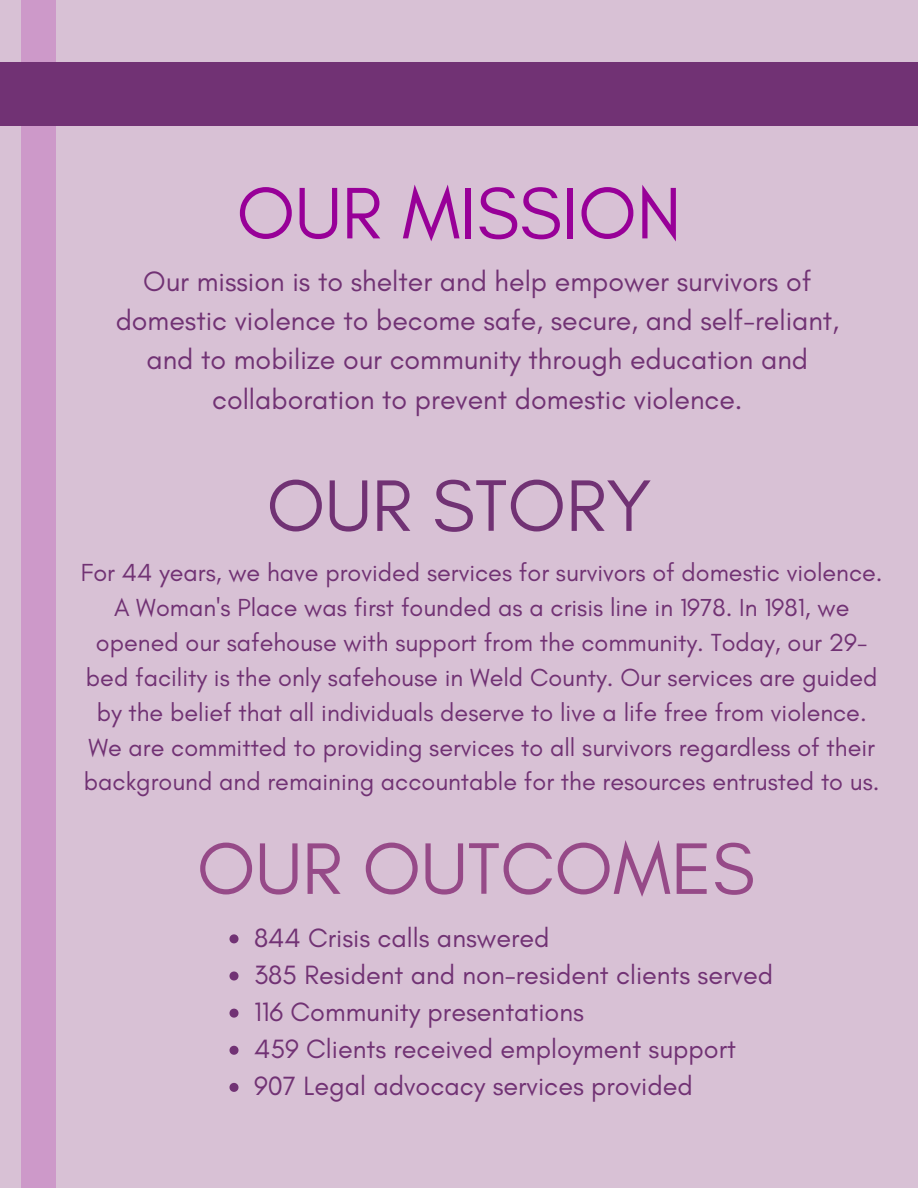
<style>
.page{position:relative;width:918px;height:1188px;background:#d8c1d5}
.page>*{position:absolute;margin:0;border:0;box-sizing:border-box;transform-origin:0 0}
.t1{font:74.25px "Glacial Indifference";color:#964a88}
.t2{font:74.25px "Glacial Indifference";color:#980098}
.t3{font:74.25px "Glacial Indifference";color:#713274}
.t4{font:28.5px/39.3px "Glacial Indifference";color:#713274;text-align:center}
.t5{font:27px "Glacial Indifference";color:#713274}
.t6{font:25.2px/34.8px "Glacial Indifference";color:#713274;text-align:center}
</style>
<div class="page">
<div style="left:22px;top:0;width:33px;height:1188px;background:#cd99c9"></div>
<div style="left:0;top:62px;width:918px;height:63px;background:#713274"></div>
<svg style="left:230px;top:934px;width:9px;height:9px"></svg>
<svg style="left:230px;top:972px;width:9px;height:9px"></svg>
<svg style="left:230px;top:1009px;width:9px;height:9px"></svg>
<svg style="left:230px;top:1046px;width:9px;height:9px"></svg>
<svg style="left:230px;top:1083px;width:9px;height:9px"></svg>
<p class="t2" style="left:237px;top:168px;width:446px">OUR MISSION</p>
<p class="t4" style="left:116px;top:261px;width:725px">Our mission is to shelter and help empower survivors of domestic violence to become safe, secure, and self-reliant, and to mobilize our community through education and collaboration to prevent domestic violence.</p>
<p class="t3" style="left:267px;top:460px;width:386px">OUR STORY</p>
<p class="t6" style="left:81px;top:555px;width:803px">For 44 years, we have provided services for survivors of domestic violence.<br>A Woman's Place was first founded as a crisis line in 1978. In 1981, we opened our safehouse with support from the community. Today, our 29- bed facility is the only safehouse in Weld County. Our services are guided by the belief that all individuals deserve to live a life free from violence.<br>We are committed to providing services to all survivors regardless of their background and remaining accountable for the resources entrusted to us.</p>
<p class="t1" style="left:197px;top:823px;width:559px">OUR OUTCOMES</p>
<p class="t5" style="left:254px;top:921px;width:297px">844 Crisis calls answered</p>
<p class="t5" style="left:254px;top:958px;width:521px">385 Resident and non-resident clients served</p>
<p class="t5" style="left:254px;top:995px;width:332px">116 Community presentations</p>
<p class="t5" style="left:254px;top:1032px;width:483px">459 Clients received employment support</p>
<p class="t5" style="left:254px;top:1070px;width:440px">907 Legal advocacy services provided</p>
</div>
